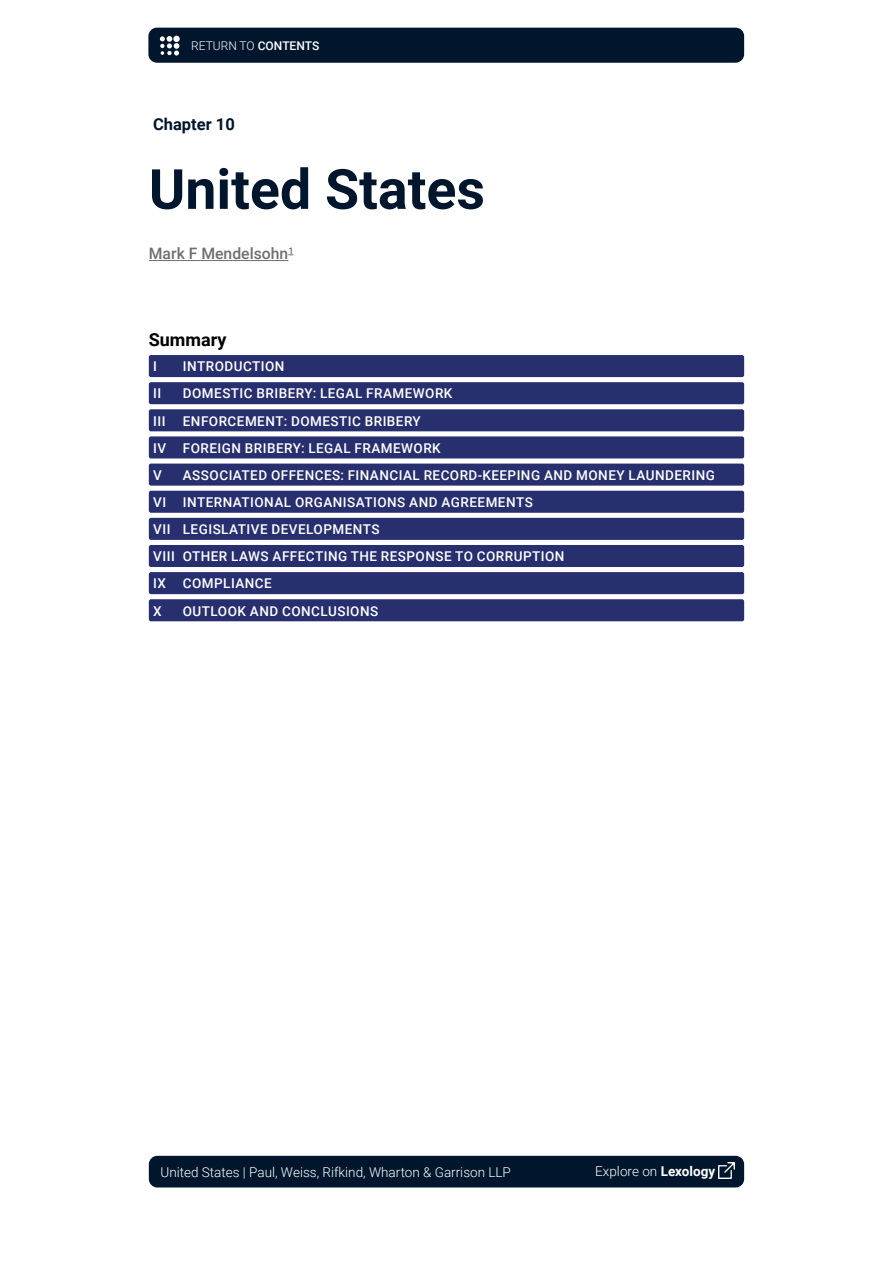
<style>
.page{position:relative;width:893px;height:1263px;background:#fff}
.page>*{position:absolute;margin:0;border:0;box-sizing:border-box;transform-origin:0 0}
.Chapter_title{font:700 55.5px "Roboto";color:#00162d}
.SUMMARY{font:700 18px "Roboto";color:#000}
.Chapter_head{font:700 16.5px "Roboto";color:#00162d}
.Chapter_authors{font:500 15.75px "Roboto";color:#706f6f}
.t1{font:500 13.5px "Roboto";letter-spacing:.035em;color:#fff}
.t2{font:300 13.5px "Roboto";color:#fff}
.t3{font:300 12px "Roboto";color:#fff}
.s1{font-weight:500}
.s2{font-weight:700}
</style>
<div class="page">
<div style="left:148px;top:28px;width:596px;height:35px;background:#00162d;border-radius:9px"></div>
<svg style="left:160px;top:36px;width:19px;height:20px"></svg>
<div style="left:149px;top:1156px;width:595px;height:31px;background:#00162d;border-radius:9px"></div>
<img style="left:719px;top:1163px;width:15px;height:15px">
<hr style="left:149px;top:260px;width:139px;height:1px;background:#706f6f">
<div style="left:149px;top:355px;width:595px;height:22px;background:#272f6f;border-radius:2px"></div>
<div style="left:149px;top:382px;width:595px;height:22px;background:#272f6f;border-radius:2px"></div>
<div style="left:149px;top:409px;width:595px;height:22px;background:#272f6f;border-radius:2px"></div>
<div style="left:149px;top:436px;width:595px;height:22px;background:#272f6f;border-radius:2px"></div>
<div style="left:149px;top:464px;width:595px;height:22px;background:#272f6f;border-radius:2px"></div>
<div style="left:149px;top:491px;width:595px;height:22px;background:#272f6f;border-radius:2px"></div>
<div style="left:149px;top:518px;width:595px;height:22px;background:#272f6f;border-radius:2px"></div>
<div style="left:149px;top:545px;width:595px;height:22px;background:#272f6f;border-radius:2px"></div>
<div style="left:149px;top:572px;width:595px;height:22px;background:#272f6f;border-radius:2px"></div>
<div style="left:149px;top:599px;width:595px;height:22px;background:#272f6f;border-radius:2px"></div>
<p class="t3" style="left:191px;top:37px;width:130px">RETURN TO <span class="s1">CONTENTS</span></p>
<p class="Chapter_head" style="left:153px;top:113px;width:83px">Chapter 10</p>
<p class="Chapter_title" style="left:149px;top:150px;width:338px">United States</p>
<p class="Chapter_authors" style="left:149px;top:243px;width:146px">Mark F Mendelsohn<sup>1</sup></p>
<p class="SUMMARY" style="left:149px;top:327px;width:79px">Summary</p>
<p class="t1" style="left:153px;top:357px;width:5px">I</p>
<p class="t1" style="left:183px;top:357px;width:103px">INTRODUCTION</p>
<p class="t1" style="left:153px;top:384px;width:10px">II</p>
<p class="t1" style="left:183px;top:384px;width:271px">DOMESTIC BRIBERY: LEGAL FRAMEWORK</p>
<p class="t1" style="left:153px;top:411px;width:14px">III</p>
<p class="t1" style="left:183px;top:411px;width:239px">ENFORCEMENT: DOMESTIC BRIBERY</p>
<p class="t1" style="left:153px;top:438px;width:289px">IV FOREIGN BRIBERY: LEGAL FRAMEWORK</p>
<p class="t1" style="left:153px;top:466px;width:10px">V</p>
<p class="t1" style="left:183px;top:466px;width:534px">ASSOCIATED OFFENCES: FINANCIAL RECORD-KEEPING AND MONEY LAUNDERING</p>
<p class="t1" style="left:153px;top:493px;width:381px">VI INTERNATIONAL ORGANISATIONS AND AGREEMENTS</p>
<p class="t1" style="left:153px;top:520px;width:228px">VII LEGISLATIVE DEVELOPMENTS</p>
<p class="t1" style="left:153px;top:547px;width:413px">VIII OTHER LAWS AFFECTING THE RESPONSE TO CORRUPTION</p>
<p class="t1" style="left:153px;top:574px;width:120px">IX COMPLIANCE</p>
<p class="t1" style="left:153px;top:601px;width:10px">X</p>
<p class="t1" style="left:183px;top:601px;width:197px">OUTLOOK AND CONCLUSIONS</p>
<p class="t2" style="left:161px;top:1163px;width:352px">United States | Paul, Weiss, Rifkind, Wharton &amp; Garrison LLP</p>
<p class="t2" style="left:595px;top:1162px;width:121px">Explore on <span class="s2">Lexology</span></p>
</div>
